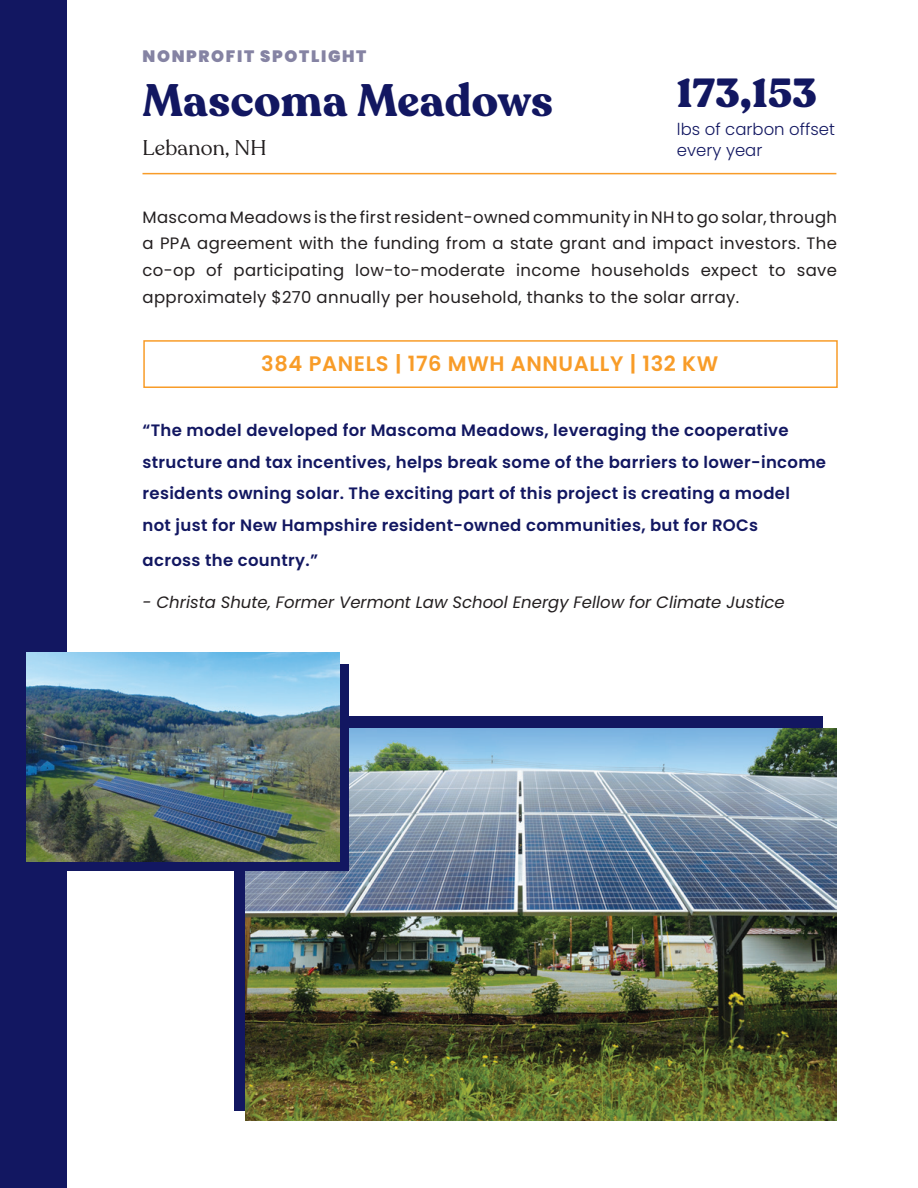
<style>
.page{position:relative;width:918px;height:1188px;background:#121761}
.page>*{position:absolute;margin:0;border:0;box-sizing:border-box;transform-origin:0 0}
.Feature_Title{font:700 45px "Recoleta";letter-spacing:.01em;color:#121761}
.feature_carbon_-_num{font:900 40.2px "Recoleta";letter-spacing:.01em;color:#121761}
.Feature_Stats{font:600 21px "Poppins";letter-spacing:.03em;color:#f89c28}
.Feature_Location{font:21px "Recoleta";letter-spacing:.01em;color:#231f20}
.t1{font:600 16.5px/31.5px "Poppins";letter-spacing:.02em;color:#121761}
.t2{font:16.5px/26.8px "Poppins";letter-spacing:.02em;color:#231f20;text-align:justify}
.quote_attribute{font:italic 16.5px "Poppins";color:#231f20}
.feature_carbon_-_tex{font:300 16.5px/21px "Poppins";color:#121761}
.spotlight{font:900 16.5px "Poppins";letter-spacing:.1em;color:#8583a3}
</style>
<div class="page">
<div style="left:68px;top:0;width:850px;height:1188px;background:#fff"></div>
<hr style="left:142px;top:173px;width:694px;height:1px;background:#f89c28">
<div style="left:235px;top:716px;width:588px;height:394px;background:#121761"></div>
<img style="left:246px;top:728px;width:591px;height:393px">
<div style="left:32px;top:664px;width:317px;height:207px;background:#121761"></div>
<img style="left:26px;top:653px;width:313px;height:209px">
<div style="left:143px;top:340px;width:695px;height:48px;border:2px solid #f89c28"></div>
<p class="spotlight" style="left:143px;top:47px;width:225px">NONPROFIT SPOTLIGHT</p>
<p class="Feature_Title" style="left:143px;top:73px;width:412px">Mascoma Meadows</p>
<p class="Feature_Location" style="left:143px;top:135px;width:126px">Lebanon, NH</p>
<p class="feature_carbon_-_num" style="left:677px;top:67px;width:142px">173,153</p>
<p class="feature_carbon_-_tex" style="left:677px;top:119px;width:160px">lbs of carbon offset every year</p>
<p class="t2" style="left:143px;top:203px;width:696px">Mascoma Meadows is the first resident-owned community in NH to go solar, through a PPA agreement with the funding from a state grant and impact investors. The co-op of participating low-to-moderate income households expect to save approximately $270 annually per household, thanks to the solar array.</p>
<p class="Feature_Stats" style="left:261px;top:352px;width:458px">384 PANELS | 176 MWH ANNUALLY | 132 KW</p>
<p class="t1" style="left:143px;top:415px;width:685px">“The model developed for Mascoma Meadows, leveraging the cooperative structure and tax incentives, helps break some of the barriers to lower-income residents owning solar. The exciting part of this project is creating a model<br>not just for New Hampshire resident-owned communities, but for ROCs</p>
<p class="t1" style="left:143px;top:545px;width:177px">across the country.”</p>
<p class="quote_attribute" style="left:143px;top:593px;width:644px">- Christa Shute, Former Vermont Law School Energy Fellow for Climate Justice</p>
</div>
